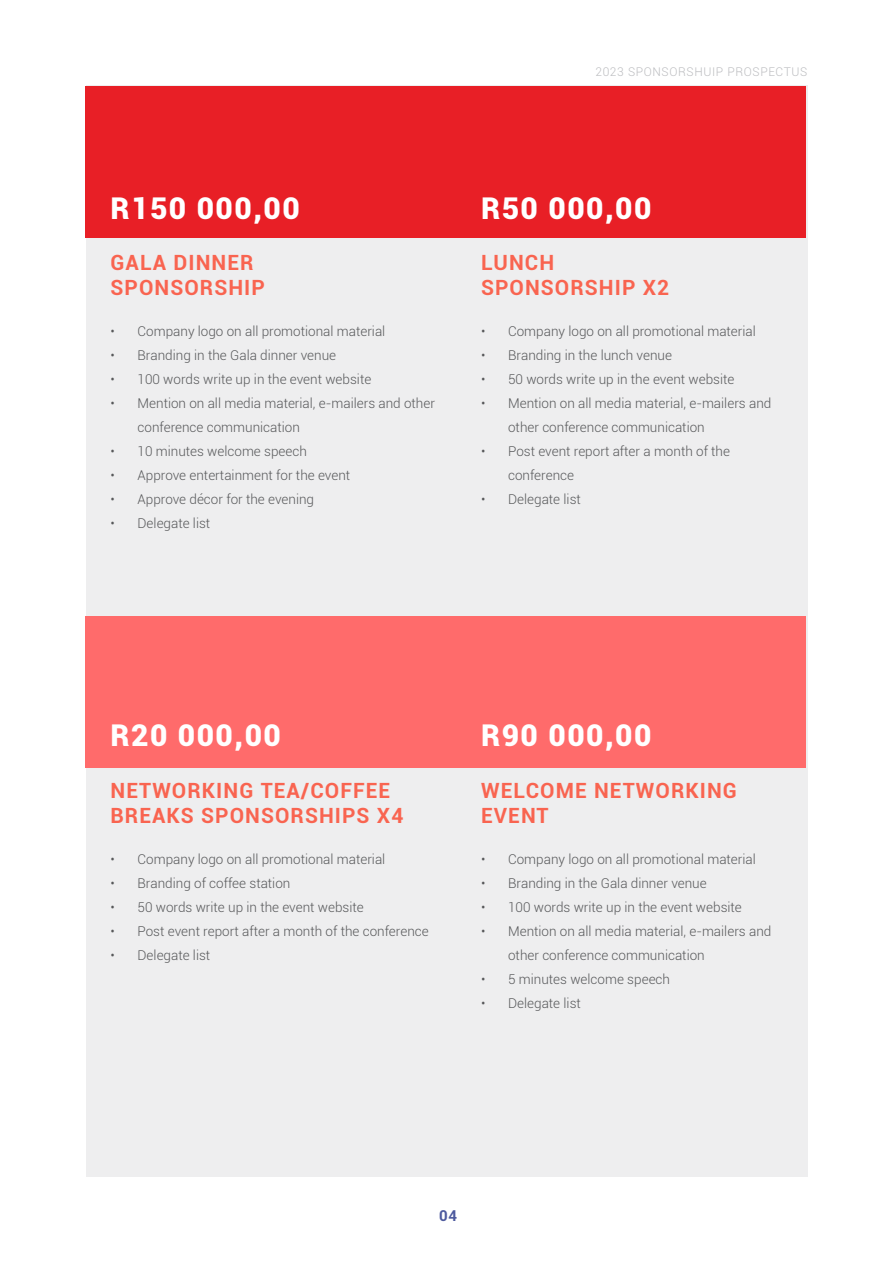
<style>
.page{position:relative;width:893px;height:1263px;background:#fff}
.page>*{position:absolute;margin:0;border:0;box-sizing:border-box;transform-origin:0 0}
.t1{font:900 30px "Roboto";letter-spacing:.05em;color:#fff}
.t2{font:700 21px "Roboto";letter-spacing:.05em;color:#f96450}
.t3{font:700 15px "Roboto";color:#4d5a9e}
.t4{font:300 13.5px/24px "Roboto";color:#57585a}
.t5{font:300 12px "Roboto";letter-spacing:.05em;color:#bcbdc0}
</style>
<div class="page">
<div style="left:86px;top:86px;width:721px;height:1091px;background:#eeeeef"></div>
<div style="left:85px;top:86px;width:721px;height:151px;background:#e81f26"></div>
<div style="left:85px;top:617px;width:721px;height:151px;background:#ff6b6b"></div>
<p class="t5" style="left:595px;top:64px;width:213px">2023 SPONSORSHUIP PROSPECTUS</p>
<p class="t1" style="left:111px;top:187px;width:191px">R150 000,00</p>
<p class="t2" style="left:111px;top:247px;width:145px">GALA DINNER</p>
<p class="t2" style="left:111px;top:273px;width:156px">SPONSORSHIP</p>
<p class="t4" style="left:111px;top:318px;width:276px">• Company logo on all promotional material</p>
<p class="t4" style="left:111px;top:342px;width:227px">• Branding in the Gala dinner venue</p>
<p class="t4" style="left:111px;top:366px;width:262px">• 100 words write up in the event website</p>
<p class="t4" style="left:138px;top:390px;width:299px;text-indent:-27px">• Mention on all media material, e-mailers and other conference communication</p>
<p class="t4" style="left:111px;top:438px;width:198px">• 10 minutes welcome speech</p>
<p class="t4" style="left:111px;top:462px;width:241px">• Approve entertainment for the event</p>
<p class="t4" style="left:111px;top:486px;width:205px">• Approve décor for the evening</p>
<p class="t4" style="left:111px;top:510px;width:101px">• Delegate list</p>
<p class="t1" style="left:481px;top:187px;width:172px">R50 000,00</p>
<p class="t2" style="left:481px;top:247px;width:75px">LUNCH</p>
<p class="t2" style="left:481px;top:273px;width:190px">SPONSORSHIP X2</p>
<p class="t4" style="left:481px;top:318px;width:276px">• Company logo on all promotional material</p>
<p class="t4" style="left:481px;top:342px;width:192px">• Branding in the lunch venue</p>
<p class="t4" style="left:481px;top:366px;width:255px">• 50 words write up in the event website</p>
<p class="t4" style="left:508px;top:390px;width:265px;text-indent:-27px">• Mention on all media material, e-mailers and other conference communication</p>
<p class="t4" style="left:508px;top:438px;width:223px;text-indent:-27px">• Post event report after a month of the conference</p>
<p class="t4" style="left:481px;top:486px;width:101px">• Delegate list</p>
<p class="t1" style="left:111px;top:714px;width:172px">R20 000,00</p>
<p class="t2" style="left:111px;top:776px;width:281px">NETWORKING TEA/COFFEE</p>
<p class="t2" style="left:111px;top:801px;width:294px">BREAKS SPONSORSHIPS X4</p>
<p class="t4" style="left:111px;top:847px;width:276px">• Company logo on all promotional material</p>
<p class="t4" style="left:111px;top:871px;width:181px">• Branding of coffee station</p>
<p class="t4" style="left:111px;top:895px;width:255px">• 50 words write up in the event website</p>
<p class="t4" style="left:111px;top:919px;width:320px">• Post event report after a month of the conference</p>
<p class="t4" style="left:111px;top:943px;width:101px">• Delegate list</p>
<p class="t1" style="left:481px;top:714px;width:172px">R90 000,00</p>
<p class="t2" style="left:481px;top:776px;width:257px">WELCOME NETWORKING</p>
<p class="t2" style="left:481px;top:801px;width:69px">EVENT</p>
<p class="t4" style="left:481px;top:847px;width:276px">• Company logo on all promotional material</p>
<p class="t4" style="left:481px;top:871px;width:227px">• Branding in the Gala dinner venue</p>
<p class="t4" style="left:481px;top:895px;width:262px">• 100 words write up in the event website</p>
<p class="t4" style="left:508px;top:919px;width:265px;text-indent:-27px">• Mention on all media material, e-mailers and other conference communication</p>
<p class="t4" style="left:481px;top:967px;width:190px">• 5 minutes welcome speech</p>
<p class="t4" style="left:481px;top:991px;width:101px">• Delegate list</p>
<p class="t3" style="left:439px;top:1205px;width:19px">04</p>
</div>
